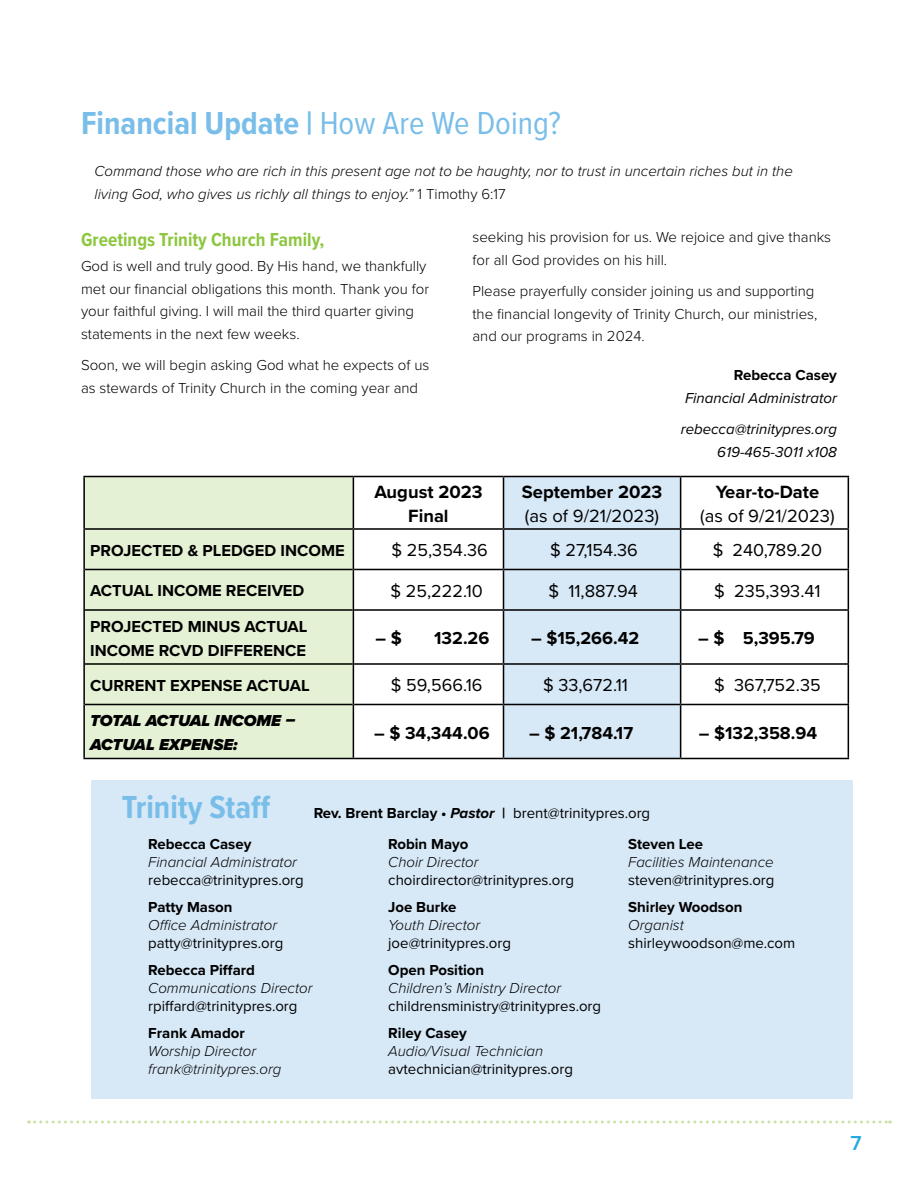
<style>
.page{position:relative;width:918px;height:1188px;background:#fff}
.page>*{position:absolute;margin:0;border:0;box-sizing:border-box;transform-origin:0 0}
.t1{font:700 33px "Proxima Nova Cond";color:#78bee9}
.t2{font:600 21px "Proxima Nova";color:#28aae1}
.t3{font:700 19.5px "Proxima Nova Cond";color:#8dc63f}
.t4{font:700 18.3px/24.5px "Proxima Nova";color:#000;text-align:center}
.t5{font:18.3px "Proxima Nova";color:#000}
.t6{font:18px "Proxima Nova";color:#000}
.t7{font:700 18px "Proxima Nova";color:#000}
.t8{font:700 16.5px/24px "Proxima Nova";color:#000}
.t9{font:italic 900 16.5px/24px "Proxima Nova";color:#000}
.t10{font:300 15px/22.5px "Proxima Nova";color:#000}
.t11{font:italic 300 15px/22.5px "Proxima Nova";color:#000}
.t12{font:15px "Proxima Nova";color:#000}
.t13{font:700 15px "Proxima Nova";color:#000}
.t14{font:italic 15px/31.5px "Proxima Nova";color:#000}
.s1{font-weight:400}
.s2{font-style:normal}
.s3{font-weight:700}
.s4{font-weight:700;font-style:italic}
</style>
<div class="page">
<div style="left:85px;top:477px;width:268px;height:281px;background:#e5f1d4"></div>
<div style="left:504px;top:477px;width:176px;height:281px;background:#d7e8f7"></div>
<hr style="left:83px;top:476px;width:270px;height:1px;background:#000">
<hr style="left:83px;top:477px;width:2px;height:51px;background:#000">
<hr style="left:353px;top:476px;width:151px;height:1px;background:#000">
<hr style="left:353px;top:477px;width:1px;height:51px;background:#000">
<hr style="left:504px;top:476px;width:177px;height:1px;background:#000">
<hr style="left:503px;top:477px;width:1px;height:51px;background:#000">
<hr style="left:681px;top:476px;width:168px;height:1px;background:#000">
<hr style="left:680px;top:477px;width:1px;height:51px;background:#000">
<hr style="left:848px;top:477px;width:1px;height:51px;background:#000">
<hr style="left:83px;top:528px;width:270px;height:2px;background:#000">
<hr style="left:353px;top:528px;width:151px;height:2px;background:#000">
<hr style="left:504px;top:528px;width:177px;height:2px;background:#000">
<hr style="left:503px;top:530px;width:1px;height:39px;background:#000">
<hr style="left:681px;top:528px;width:168px;height:2px;background:#000">
<hr style="left:680px;top:530px;width:1px;height:39px;background:#000">
<hr style="left:848px;top:530px;width:1px;height:39px;background:#000">
<hr style="left:85px;top:569px;width:268px;height:1px;background:#000">
<hr style="left:354px;top:569px;width:150px;height:1px;background:#000">
<hr style="left:504px;top:569px;width:177px;height:1px;background:#000">
<hr style="left:503px;top:570px;width:1px;height:39px;background:#000">
<hr style="left:681px;top:569px;width:168px;height:1px;background:#000">
<hr style="left:680px;top:570px;width:1px;height:39px;background:#000">
<hr style="left:848px;top:570px;width:1px;height:39px;background:#000">
<hr style="left:85px;top:609px;width:268px;height:2px;background:#000">
<hr style="left:354px;top:609px;width:150px;height:2px;background:#000">
<hr style="left:504px;top:609px;width:177px;height:2px;background:#000">
<hr style="left:503px;top:611px;width:1px;height:52px;background:#000">
<hr style="left:681px;top:609px;width:168px;height:2px;background:#000">
<hr style="left:680px;top:611px;width:1px;height:52px;background:#000">
<hr style="left:848px;top:611px;width:1px;height:52px;background:#000">
<hr style="left:85px;top:663px;width:268px;height:2px;background:#000">
<hr style="left:354px;top:663px;width:150px;height:2px;background:#000">
<hr style="left:504px;top:663px;width:177px;height:2px;background:#000">
<hr style="left:503px;top:665px;width:1px;height:39px;background:#000">
<hr style="left:681px;top:663px;width:168px;height:2px;background:#000">
<hr style="left:680px;top:665px;width:1px;height:39px;background:#000">
<hr style="left:848px;top:665px;width:1px;height:39px;background:#000">
<hr style="left:85px;top:704px;width:268px;height:1px;background:#000">
<hr style="left:354px;top:704px;width:150px;height:1px;background:#000">
<hr style="left:504px;top:704px;width:177px;height:1px;background:#000">
<hr style="left:503px;top:705px;width:1px;height:53px;background:#000">
<hr style="left:681px;top:704px;width:168px;height:1px;background:#000">
<hr style="left:680px;top:705px;width:1px;height:53px;background:#000">
<hr style="left:848px;top:705px;width:1px;height:53px;background:#000">
<hr style="left:354px;top:758px;width:150px;height:1px;background:#000">
<hr style="left:504px;top:758px;width:177px;height:1px;background:#000">
<hr style="left:681px;top:758px;width:168px;height:1px;background:#000">
<hr style="left:83px;top:530px;width:2px;height:39px;background:#000">
<hr style="left:353px;top:530px;width:1px;height:39px;background:#000">
<hr style="left:83px;top:569px;width:2px;height:41px;background:#000">
<hr style="left:353px;top:569px;width:1px;height:41px;background:#000">
<hr style="left:83px;top:610px;width:2px;height:54px;background:#000">
<hr style="left:353px;top:610px;width:1px;height:54px;background:#000">
<hr style="left:83px;top:664px;width:2px;height:40px;background:#000">
<hr style="left:353px;top:664px;width:1px;height:40px;background:#000">
<hr style="left:83px;top:704px;width:2px;height:54px;background:#000">
<hr style="left:353px;top:704px;width:1px;height:54px;background:#000">
<hr style="left:83px;top:758px;width:271px;height:1px;background:#000">
<svg style="left:35px;top:1120px;width:856px;height:4px"></svg>
<div style="left:92px;top:780px;width:761px;height:318px;background:#d7e8f7"></div>
<h1 class="t1" style="left:81px;top:99px;width:481px">Financial Update | <span class="s1">How Are We Doing?</span></h1>
<p class="t11" style="left:94px;top:159px;width:700px">Command those who are rich in this present age not to be haughty, nor to trust in uncertain riches but in the living God, who gives us richly all things to enjoy.” <span class="s2">1 Timothy 6:17</span></p>
<h3 class="t3" style="left:81px;top:225px;width:245px">Greetings Trinity Church Family,</h3>
<p class="t10" style="left:81px;top:254px;width:350px">God is well and truly good. By His hand, we thankfully met our financial obligations this month. Thank you for your faithful giving. I will mail the third quarter giving statements in the next few weeks.</p>
<p class="t10" style="left:81px;top:353px;width:350px">Soon, we will begin asking God what he expects of us as stewards of Trinity Church in the coming year and</p>
<p class="t10" style="left:472px;top:225px;width:360px">seeking his provision for us. We rejoice and give thanks for all God provides on his hill.</p>
<p class="t10" style="left:472px;top:279px;width:346px">Please prayerfully consider joining us and supporting the financial longevity of Trinity Church, our ministries, and our programs in 2024.</p>
<p class="t13" style="left:734px;top:364px;width:105px">Rebecca Casey</p>
<p class="t14" style="left:681px;top:381px;width:158px">Financial Administrator rebecca@trinitypres.org</p>
<p class="t14" style="left:717px;top:435px;width:121px">619-465-3011 x108</p>
<p class="t4" style="left:374px;top:479px;width:110px">August 2023<br>Final</p>
<p class="t4" style="left:522px;top:479px;width:142px">September 2023</p>
<p class="t5" style="left:525px;top:502px;width:136px">(as of 9/21/2023)</p>
<p class="t4" style="left:716px;top:479px;width:105px">Year-to-Date</p>
<p class="t5" style="left:700px;top:502px;width:136px">(as of 9/21/2023)</p>
<p class="t8" style="left:90px;top:538px;width:256px">PROJECTED &amp; PLEDGED INCOME</p>
<p class="t6" style="left:392px;top:537px;width:98px">$ 25,354.36</p>
<p class="t6" style="left:550px;top:537px;width:89px">$ 27,154.36</p>
<p class="t6" style="left:713px;top:537px;width:111px">$ 240,789.20</p>
<p class="t8" style="left:90px;top:578px;width:216px">ACTUAL INCOME RECEIVED</p>
<p class="t6" style="left:391px;top:577px;width:94px">$ 25,222.10</p>
<p class="t6" style="left:548px;top:577px;width:91px">$ 11,887.94</p>
<p class="t6" style="left:714px;top:577px;width:108px">$ 235,393.41</p>
<p class="t8" style="left:90px;top:614px;width:219px">PROJECTED MINUS ACTUAL<br>INCOME RCVD DIFFERENCE</p>
<p class="t7" style="left:376px;top:625px;width:28px">– $</p>
<p class="t7" style="left:434px;top:625px;width:57px">132.26</p>
<p class="t7" style="left:531px;top:625px;width:110px">– $15,266.42</p>
<p class="t7" style="left:698px;top:625px;width:118px">– $ 5,395.79</p>
<p class="t8" style="left:90px;top:673px;width:221px">CURRENT EXPENSE ACTUAL</p>
<p class="t6" style="left:391px;top:672px;width:93px">$ 59,566.16</p>
<p class="t6" style="left:543px;top:672px;width:86px">$ 33,672.11</p>
<p class="t6" style="left:714px;top:672px;width:108px">$ 367,752.35</p>
<p class="t9" style="left:90px;top:708px;width:206px">TOTAL ACTUAL INCOME –<br>ACTUAL EXPENSE:</p>
<p class="t7" style="left:374px;top:719px;width:117px">– $ 34,344.06</p>
<p class="t7" style="left:529px;top:719px;width:105px">– $ 21,784.17</p>
<p class="t7" style="left:699px;top:719px;width:120px">– $132,358.94</p>
<h1 class="t1" style="left:122px;top:782px;width:150px">Trinity Staff</h1>
<p class="t12" style="left:314px;top:801px;width:338px"><span class="s3">Rev. Brent Barclay •</span> <span class="s4">Pastor</span> <span class="s3">|</span> brent@trinitypres.org</p>
<p class="t13" style="left:148px;top:833px;width:105px">Rebecca Casey</p>
<p class="t11" style="left:148px;top:850px;width:150px">Financial Administrator</p>
<p class="t12" style="left:148px;top:869px;width:157px">rebecca@trinitypres.org</p>
<p class="t13" style="left:148px;top:896px;width:86px">Patty Mason</p>
<p class="t11" style="left:148px;top:913px;width:130px">Office Administrator</p>
<p class="t12" style="left:148px;top:932px;width:137px">patty@trinitypres.org</p>
<p class="t13" style="left:148px;top:959px;width:108px">Rebecca Piffard</p>
<p class="t11" style="left:148px;top:976px;width:166px">Communications Director</p>
<p class="t12" style="left:148px;top:995px;width:151px">rpiffard@trinitypres.org</p>
<p class="t13" style="left:148px;top:1022px;width:98px">Frank Amador</p>
<p class="t11" style="left:148px;top:1041px;width:135px;line-height:18px">Worship Director frank@trinitypres.org</p>
<p class="t13" style="left:388px;top:833px;width:82px">Robin Mayo</p>
<p class="t11" style="left:388px;top:850px;width:92px">Choir Director</p>
<p class="t12" style="left:388px;top:869px;width:187px">choirdirector@trinitypres.org</p>
<p class="t13" style="left:388px;top:896px;width:70px">Joe Burke</p>
<p class="t11" style="left:388px;top:913px;width:93px">Youth Director</p>
<p class="t12" style="left:388px;top:932px;width:124px">joe@trinitypres.org</p>
<p class="t13" style="left:388px;top:959px;width:97px">Open Position</p>
<p class="t11" style="left:388px;top:976px;width:175px">Children’s Ministry Director</p>
<p class="t12" style="left:388px;top:995px;width:214px">childrensministry@trinitypres.org</p>
<p class="t13" style="left:388px;top:1022px;width:80px">Riley Casey</p>
<p class="t11" style="left:388px;top:1039px;width:156px">Audio/Visual Technician</p>
<p class="t12" style="left:388px;top:1058px;width:186px">avtechnician@trinitypres.org</p>
<p class="t13" style="left:628px;top:833px;width:76px">Steven Lee</p>
<p class="t11" style="left:628px;top:850px;width:147px">Facilities Maintenance</p>
<p class="t12" style="left:628px;top:869px;width:148px">steven@trinitypres.org</p>
<p class="t13" style="left:628px;top:896px;width:116px">Shirley Woodson</p>
<p class="t11" style="left:628px;top:913px;width:57px">Organist</p>
<p class="t12" style="left:628px;top:932px;width:169px">shirleywoodson@me.com</p>
<h2 class="t2" style="left:851px;top:1127px;width:13px">7</h2>
</div>
